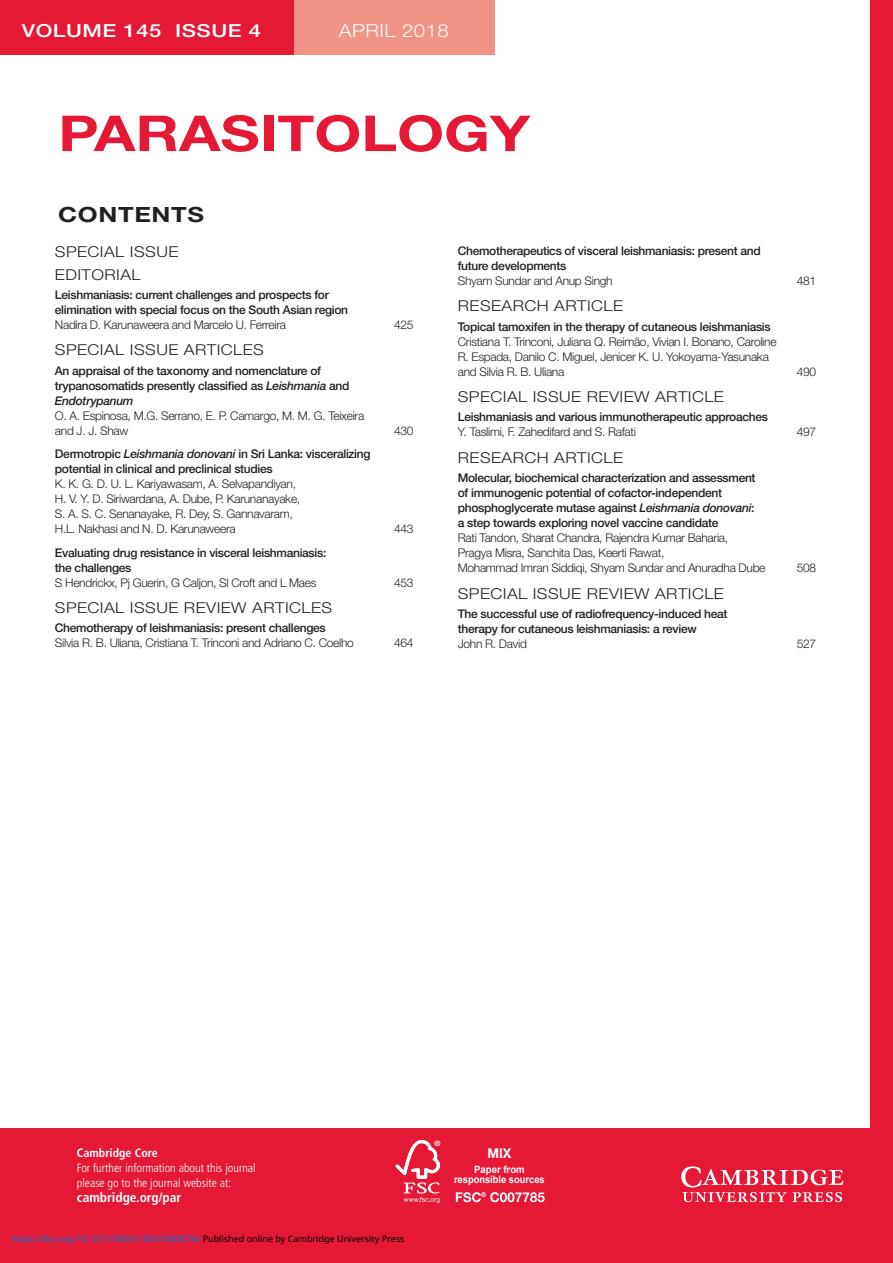
<style>
.page{position:relative;width:893px;height:1263px;background:#fff}
.page>*{position:absolute;margin:0;border:0;box-sizing:border-box;transform-origin:0 0}
.t1{font:700 49.5px "Helvetica Neue";color:#e51836;scale:1.22 1}
.t2{font:700 21px "Helvetica Neue";letter-spacing:.025em;color:#231f20;scale:1.22 1}
.t3{font:500 18px "Helvetica Neue";letter-spacing:.025em;color:#fff;scale:1.22 1}
.t4{font:300 18px "Helvetica Neue";letter-spacing:.025em;color:#fff;scale:1.13 1}
.t5{font:300 15px/22.2px "Helvetica Neue";letter-spacing:.025em;color:#231f20;scale:1.13 1}
.t6{font:700 condensed 13.5px "Frutiger";color:#fff}
.t7{font:700 13.5px "Helvetica Neue";color:#fff;scale:.95 1}
.t8{font:500 12px/15px "Helvetica Neue";letter-spacing:-.025em;color:#231f20}
.t9{font:300 12px/15px "Helvetica Neue";letter-spacing:-.025em;color:#231f20}
.t10{font:300 condensed 12px/15px "Frutiger";color:#fff}
.t11{font:700 condensed 12px "Frutiger";color:#fff}
.t12{font:700 10.2px "Arial";color:#fff;scale:.91 1}
.t13{font:700 10.05px "Arial";color:#fff;scale:.95 1}
.t14{font:9px "Noto Sans";color:#0172cf}
.t15{font:700 7.65px "Helvetica Neue";color:#fff}
.t16{font:700 6.45px "Helvetica Neue";color:#fff}
.s1{font-style:italic}
.s2{color:#000}
</style>
<div class="page">
<div style="left:0;top:1129px;width:893px;height:134px;background:#e51836"></div>
<div style="left:871px;top:0;width:22px;height:1263px;background:#e51836"></div>
<svg style="left:681px;top:1166px;width:163px;height:36px"></svg>
<div style="left:0;top:0;width:320px;height:54px;background:#e51836"></div>
<div style="left:294px;top:0;width:200px;height:54px;background:#f19385"></div>
<svg style="left:396px;top:1140px;width:44px;height:63px"></svg>
<svg style="left:456px;top:1192px;width:25px;height:10px"></svg>
<svg style="left:490px;top:1192px;width:55px;height:10px"></svg>
<h3 class="t3" style="left:22px;top:24px;width:198px">VOLUME 145 ISSUE 4</h3>
<h3 class="t4" style="left:339px;top:24px;width:99px">APRIL 2018</h3>
<h1 class="t1" style="left:58px;top:116px;width:388px">PARASITOLOGY</h1>
<h2 class="t2" style="left:58px;top:207px;width:121px">CONTENTS</h2>
<p class="t5" style="left:55px;top:242px;width:111px">SPECIAL ISSUE<br>EDITORIAL</p>
<p class="t8" style="left:55px;top:288px;width:295px">Leishmaniasis: current challenges and prospects for elimination with special focus on the South Asian region</p>
<p class="t9" style="left:55px;top:318px;width:233px">Nadira D. Karunaweera and Marcelo U. Ferreira</p>
<p class="t9" style="left:394px;top:318px;width:21px">425</p>
<p class="t5" style="left:55px;top:340px;width:186px">SPECIAL ISSUE ARTICLES</p>
<p class="t8" style="left:55px;top:364px;width:296px">An appraisal of the taxonomy and nomenclature of trypanosomatids presently classified as <span class="s1">Leishmania</span> and<br><span class="s1">Endotrypanum</span></p>
<p class="t9" style="left:55px;top:409px;width:311px">O. A. Espinosa, M.G. Serrano, E. P. Camargo, M. M. G. Teixeira and J. J. Shaw</p>
<p class="t9" style="left:394px;top:424px;width:21px">430</p>
<p class="t8" style="left:55px;top:447px;width:317px">Dermotropic <span class="s1">Leishmania donovani</span> in Sri Lanka: visceralizing potential in clinical and preclinical studies</p>
<p class="t9" style="left:55px;top:477px;width:247px">K. K. G. D. U. L. Kariyawasam, A. Selvapandiyan, H. V. Y. D. Siriwardana, A. Dube, P. Karunanayake, S. A. S. C. Senanayake, R. Dey, S. Gannavaram, H.L. Nakhasi and N. D. Karunaweera</p>
<p class="t9" style="left:394px;top:522px;width:21px">443</p>
<p class="t8" style="left:55px;top:546px;width:273px">Evaluating drug resistance in visceral leishmaniasis: the challenges</p>
<p class="t9" style="left:55px;top:576px;width:263px">S Hendrickx, Pj Guerin, G Caljon, Sl Croft and L Maes</p>
<p class="t9" style="left:394px;top:576px;width:21px">453</p>
<p class="t5" style="left:55px;top:598px;width:247px">SPECIAL ISSUE REVIEW ARTICLES</p>
<p class="t8" style="left:55px;top:622px;width:272px">Chemotherapy of leishmaniasis: present challenges</p>
<p class="t9" style="left:55px;top:637px;width:301px">Silvia R. B. Uliana, Cristiana T. Trinconi and Adriano C. Coelho</p>
<p class="t9" style="left:394px;top:637px;width:21px">464</p>
<p class="t8" style="left:458px;top:244px;width:304px">Chemotherapeutics of visceral leishmaniasis: present and future developments</p>
<p class="t9" style="left:458px;top:274px;width:156px">Shyam Sundar and Anup Singh</p>
<p class="t9" style="left:797px;top:274px;width:21px">481</p>
<p class="t5" style="left:458px;top:296px;width:148px">RESEARCH ARTICLE</p>
<p class="t8" style="left:458px;top:320px;width:314px">Topical tamoxifen in the therapy of cutaneous leishmaniasis</p>
<p class="t9" style="left:458px;top:335px;width:320px">Cristiana T. Trinconi, Juliana Q. Reimão, Vivian I. Bonano, Caroline<br>R. Espada, Danilo C. Miguel, Jenicer K. U. Yokoyama-Yasunaka and Silvia R. B. Uliana</p>
<p class="t9" style="left:797px;top:365px;width:21px">490</p>
<p class="t5" style="left:458px;top:387px;width:237px">SPECIAL ISSUE REVIEW ARTICLE</p>
<p class="t8" style="left:458px;top:411px;width:312px">Leishmaniasis and various immunotherapeutic approaches</p>
<p class="t9" style="left:458px;top:426px;width:180px">Y. Taslimi, F. Zahedifard and S. Rafati</p>
<p class="t9" style="left:797px;top:426px;width:21px">497</p>
<p class="t5" style="left:458px;top:448px;width:148px">RESEARCH ARTICLE</p>
<p class="t8" style="left:458px;top:472px;width:299px">Molecular, biochemical characterization and assessment of immunogenic potential of cofactor-independent phosphoglycerate mutase against <span class="s1">Leishmania donovani</span>: a step towards exploring novel vaccine candidate</p>
<p class="t9" style="left:458px;top:532px;width:309px">Rati Tandon, Sharat Chandra, Rajendra Kumar Baharia,<br>Pragya Misra, Sanchita Das, Keerti Rawat,<br>Mohammad Imran Siddiqi, Shyam Sundar and Anuradha Dube</p>
<p class="t9" style="left:797px;top:562px;width:21px">508</p>
<p class="t5" style="left:458px;top:584px;width:237px">SPECIAL ISSUE REVIEW ARTICLE</p>
<p class="t8" style="left:458px;top:607px;width:271px">The successful use of radiofrequency-induced heat therapy for cutaneous leishmaniasis: a review</p>
<p class="t9" style="left:458px;top:637px;width:71px">John R. David</p>
<p class="t9" style="left:797px;top:637px;width:21px">527</p>
<p class="t11" style="left:77px;top:1148px;width:83px">Cambridge Core</p>
<p class="t10" style="left:77px;top:1161px;width:180px">For further information about this journal please go to the journal website at:</p>
<p class="t6" style="left:77px;top:1192px;width:106px">cambridge.org/par</p>
<p class="t14" style="left:12px;top:1232px;width:394px">https://doi.org/10.1017/S0031182018000756 <span class="s2">Published online by Cambridge University Press</span></p>
<p class="t15" style="left:434px;top:1140px;width:8px">®</p>
<p class="t7" style="left:487px;top:1148px;width:27px">MIX</p>
<p class="t13" style="left:474px;top:1164px;width:55px">Paper from</p>
<p class="t12" style="left:454px;top:1174px;width:101px">responsible sources</p>
<p class="t16" style="left:481px;top:1192px;width:7px">®</p>
</div>
